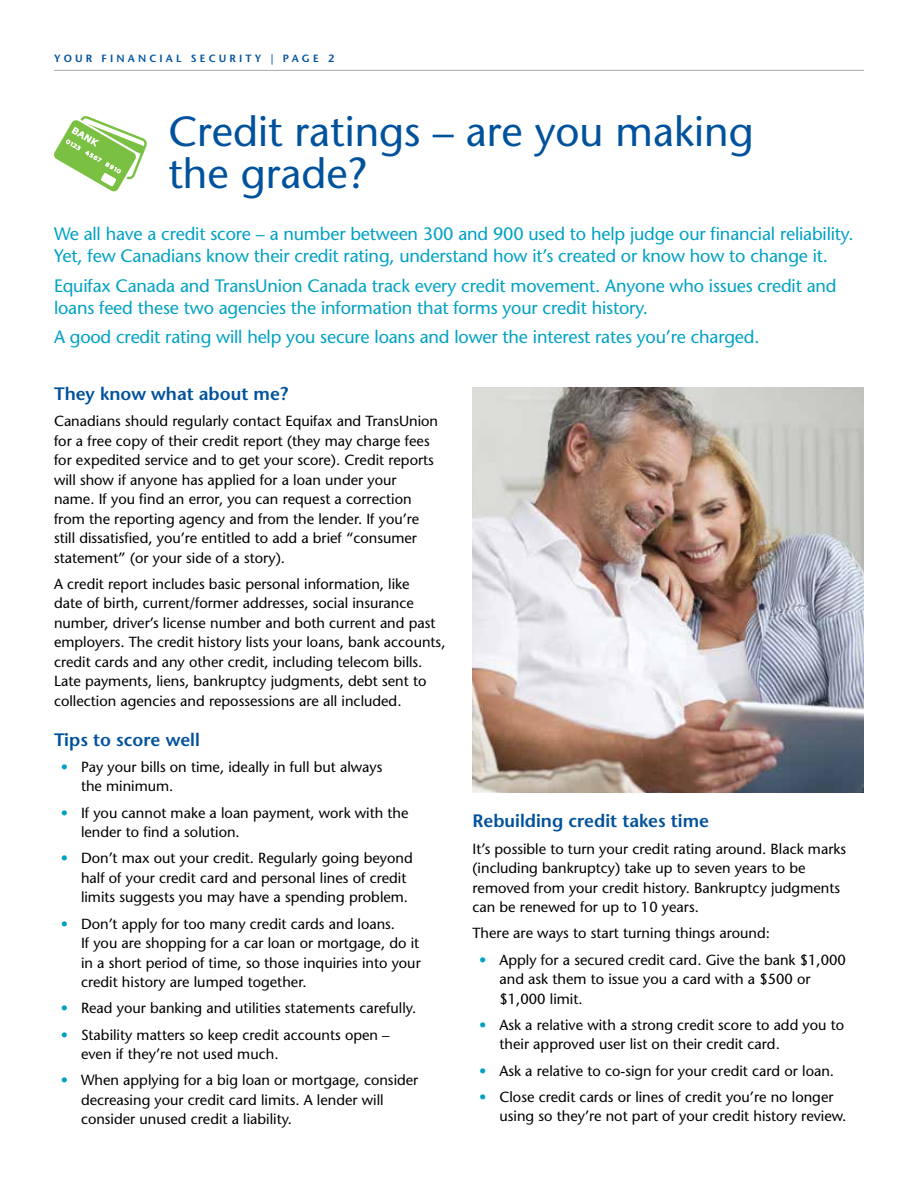
<style>
.page{position:relative;width:918px;height:1188px;background:#fff}
.page>*{position:absolute;margin:0;border:0;box-sizing:border-box;transform-origin:0 0}
.t1{font:500 42px/42px "Stone Sans Std";color:#00529c}
.t2{font:500 18px/22.5px "Stone Sans Std";letter-spacing:-.01em;color:#00a2c3}
.t3{font:600 18px "Stone Sans Std";color:#00529c}
.t4{font:500 14.7px/19.5px "Stone Sans Std";color:#000}
.t5{font:600 10.5px "Stone Sans Std";letter-spacing:.3em;color:#00529c}
.s1{color:#00a2c3}
</style>
<div class="page">
<hr style="left:54px;top:70px;width:810px;height:1px;background:#a7a9ac">
<img style="left:472px;top:387px;width:392px;height:406px">
<svg style="left:54px;top:116px;width:93px;height:76px"></svg>
<p class="t5" style="left:54px;top:52px;width:282px">YOUR FINANCIAL SECURITY | PAGE 2</p>
<h1 class="t1" style="left:168px;top:110px;width:587px">Credit ratings – are you making the grade?</h1>
<p class="t2" style="left:54px;top:222px;width:801px">We all have a credit score – a number between 300 and 900 used to help judge our financial reliability.<br>Yet, few Canadians know their credit rating, understand how it’s created or know how to change it.</p>
<p class="t2" style="left:54px;top:274px;width:784px">Equifax Canada and TransUnion Canada track every credit movement. Anyone who issues credit and loans feed these two agencies the information that forms your credit history.</p>
<p class="t2" style="left:54px;top:326px;width:707px">A good credit rating will help you secure loans and lower the interest rates you’re charged.</p>
<p class="t3" style="left:54px;top:383px;width:236px">They know what about me?</p>
<p class="t4" style="left:54px;top:411px;width:386px">Canadians should regularly contact Equifax and TransUnion for a free copy of their credit report (they may charge fees for expedited service and to get your score). Credit reports will show if anyone has applied for a loan under your name. If you find an error, you can request a correction from the reporting agency and from the lender. If you’re still dissatisfied, you’re entitled to add a brief “consumer statement” (or your side of a story).</p>
<p class="t4" style="left:54px;top:574px;width:393px">A credit report includes basic personal information, like<br>date of birth, current/former addresses, social insurance number, driver’s license number and both current and past employers. The credit history lists your loans, bank accounts, credit cards and any other credit, including telecom bills.<br>Late payments, liens, bankruptcy judgments, debt sent to collection agencies and repossessions are all included.</p>
<p class="t3" style="left:54px;top:729px;width:147px">Tips to score well</p>
<p class="t4" style="left:81px;top:757px;width:303px;text-indent:-20px"><span class="s1">•</span> Pay your bills on time, ideally in full but always the minimum.</p>
<p class="t4" style="left:81px;top:803px;width:329px;text-indent:-20px"><span class="s1">•</span> If you cannot make a loan payment, work with the lender to find a solution.</p>
<p class="t4" style="left:81px;top:849px;width:333px;text-indent:-20px"><span class="s1">•</span> Don’t max out your credit. Regularly going beyond half of your credit card and personal lines of credit limits suggests you may have a spending problem.</p>
<p class="t4" style="left:81px;top:914px;width:341px;text-indent:-20px"><span class="s1">•</span> Don’t apply for too many credit cards and loans.<br>If you are shopping for a car loan or mortgage, do it in a short period of time, so those inquiries into your credit history are lumped together.</p>
<p class="t4" style="left:61px;top:998px;width:357px"><span class="s1">•</span> Read your banking and utilities statements carefully.</p>
<p class="t4" style="left:81px;top:1025px;width:310px;text-indent:-20px"><span class="s1">•</span> Stability matters so keep credit accounts open – even if they’re not used much.</p>
<p class="t4" style="left:81px;top:1070px;width:339px;text-indent:-20px"><span class="s1">•</span> When applying for a big loan or mortgage, consider decreasing your credit card limits. A lender will consider unused credit a liability.</p>
<p class="t3" style="left:472px;top:810px;width:238px">Rebuilding credit takes time</p>
<p class="t4" style="left:472px;top:839px;width:375px">It’s possible to turn your credit rating around. Black marks (including bankruptcy) take up to seven years to be removed from your credit history. Bankruptcy judgments can be renewed for up to 10 years.</p>
<p class="t4" style="left:472px;top:923px;width:299px">There are ways to start turning things around:</p>
<p class="t4" style="left:500px;top:950px;width:348px;text-indent:-20px"><span class="s1">•</span> Apply for a secured credit card. Give the bank $1,000 and ask them to issue you a card with a $500 or $1,000 limit.</p>
<p class="t4" style="left:500px;top:1015px;width:346px;text-indent:-20px"><span class="s1">•</span> Ask a relative with a strong credit score to add you to their approved user list on their credit card.</p>
<p class="t4" style="left:479px;top:1061px;width:356px"><span class="s1">•</span> Ask a relative to co-sign for your credit card or loan.</p>
<p class="t4" style="left:500px;top:1087px;width:348px;text-indent:-20px"><span class="s1">•</span> Close credit cards or lines of credit you’re no longer using so they’re not part of your credit history review.</p>
</div>
